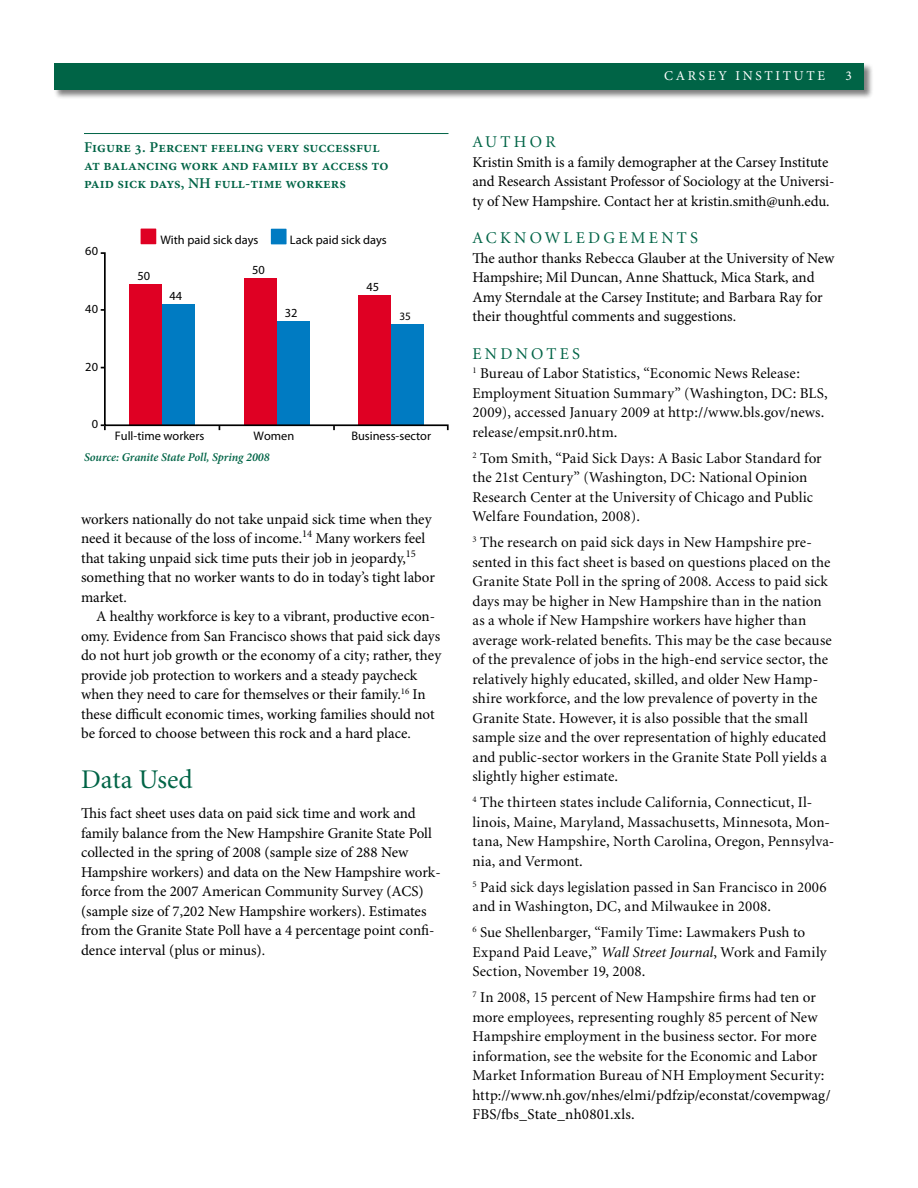
<style>
.page{position:relative;width:918px;height:1188px;background:#fff}
.page>*{position:absolute;margin:0;border:0;box-sizing:border-box;transform-origin:0 0}
.t1{font:27px "Minion";color:#006446}
.t2{font:16.5px "Minion";letter-spacing:.2em;color:#006446}
.t3{font:15px/19.5px "Minion";letter-spacing:.005em;color:#000}
.t4{font:15px/19.5px "Minion Pro";letter-spacing:-.005em;color:#000}
.t5{font:600 15px/18px "Minion Pro";letter-spacing:.005em;color:#006446}
.t6{font:13.5px "Minion Pro";letter-spacing:.2em;color:#fff}
.t7{font:12.45px "Myriad Pro";color:#010101}
.t8{font:italic 600 12px "Minion Pro";letter-spacing:-.01em;color:#006446}
.t9{font:11.25px "Myriad Pro";color:#010101}
.s1{font-style:italic}
.s2{font-family:"Minion"}
</style>
<div class="page">
<div style="left:53px;top:62px;width:826px;height:43px;background:#000;opacity:.5"></div>
<div style="left:54px;top:63px;width:810px;height:27px;background:#006446"></div>
<hr style="left:84px;top:133px;width:364px;height:1px;background:#006446">
<svg style="left:103px;top:252px;width:346px;height:175px"></svg>
<svg style="left:101px;top:424px;width:5px;height:6px"></svg>
<div style="left:141px;top:229px;width:15px;height:15px;background:#df0023"></div>
<div style="left:271px;top:229px;width:15px;height:15px;background:#007bc2"></div>
<div style="left:271px;top:229px;width:16px;height:15px;border:1px solid #007bc2"></div>
<p class="t5" style="left:84px;top:138px;width:306px">Figure 3. Percent feeling very successful at balancing work and family by access to paid sick days, NH full-time workers</p>
<p class="t7" style="left:85px;top:244px;width:14px">60</p>
<p class="t7" style="left:85px;top:301px;width:14px">40</p>
<p class="t7" style="left:85px;top:359px;width:14px">20</p>
<p class="t7" style="left:137px;top:268px;width:14px">50</p>
<p class="t7" style="left:160px;top:232px;width:100px">With paid sick days</p>
<p class="t7" style="left:290px;top:232px;width:98px">Lack paid sick days</p>
<p class="t7" style="left:170px;top:288px;width:14px">44</p>
<p class="t7" style="left:252px;top:262px;width:14px">50</p>
<p class="t7" style="left:367px;top:280px;width:14px">45</p>
<p class="t7" style="left:285px;top:305px;width:14px">32</p>
<p class="t9" style="left:399px;top:310px;width:13px">35</p>
<p class="t7" style="left:92px;top:417px;width:8px">0</p>
<p class="t7" style="left:115px;top:428px;width:91px">Full-time workers</p>
<p class="t7" style="left:254px;top:428px;width:42px">Women</p>
<p class="t7" style="left:351px;top:428px;width:81px">Business-sector</p>
<p class="t8" style="left:84px;top:449px;width:187px">Source: Granite State Poll, Spring 2008</p>
<p class="t4" style="left:81px;top:509px;width:355px">workers nationally do not take unpaid sick time when they need it because of the loss of income.<sup>14</sup> Many workers feel that taking unpaid sick time puts their job in jeopardy,<sup>15 </sup>something that no worker wants to do in today’s tight labor market.</p>
<p class="t4" style="left:81px;top:607px;width:362px;text-indent:15px">A healthy workforce is key to a vibrant, productive econ&shy;omy. Evidence from San Francisco shows that paid sick days do not hurt job growth or the economy of a city; rather, they provide job protection to workers and a steady paycheck when they need to care for themselves or their family.<sup>16</sup> In these difficult economic times, working families should not be forced to choose between this rock and a hard place.</p>
<h1 class="t1" style="left:81px;top:766px;width:113px">Data Used</h1>
<p class="t4" style="left:81px;top:804px;width:361px">This fact sheet uses data on paid sick time and work and family balance from the New Hampshire Granite State Poll collected in the spring of 2008 (sample size of 288 New Hampshire workers) and data on the New Hampshire work&shy;force from the 2007 American Community Survey (ACS) (sample size of 7,202 New Hampshire workers). Estimates from the Granite State Poll have a 4 percentage point confi&shy;dence interval (plus or minus).</p>
<p class="t6" style="left:664px;top:67px;width:163px">Carsey Institute</p>
<p class="t6" style="left:846px;top:67px;width:8px">3</p>
<p class="t2" style="left:472px;top:134px;width:85px">Auth or</p>
<p class="t4" style="left:472px;top:153px;width:363px">Kristin Smith is a family demographer at the Carsey Institute and Research Assistant Professor of Sociology at the Universi&shy;ty of New Hampshire. Contact her at kristin.smith@unh.edu.</p>
<p class="t2" style="left:472px;top:230px;width:14px">Ack</p>
<p class="t2" style="left:514px;top:230px;width:185px">now ledgements</p>
<p class="t4" style="left:472px;top:249px;width:364px">The author thanks Rebecca Glauber at the University of New Hampshire; Mil Duncan, Anne Shattuck, Mica Stark, and Amy Sterndale at the Carsey Institute; and Barbara Ray for their thoughtful comments and suggestions.</p>
<p class="t2" style="left:472px;top:346px;width:109px">Endnotes</p>
<p class="t3" style="left:472px;top:364px;width:357px"><sup>1</sup> Bureau of Labor Statistics, “Economic News Release:<br>Employment Situation Summary” (Washington, DC: BLS , 2009), accessed January 2009 at http://www.bls.gov/news. release/empsit.nr0.htm.</p>
<p class="t3" style="left:472px;top:449px;width:351px"><sup>2</sup> Tom Smith, “Paid Sick Days: A Basic Labor Standard for the 21st Century” (Washington, DC: National Opinion Research Center at the University of Chicago and Public Welfare Foundation, 2008).</p>
<p class="t3" style="left:472px;top:533px;width:361px"><sup>3</sup> The research on paid sick days in New Hampshire pre&shy;sented in this fact sheet is based on questions placed on the Granite State Poll in the spring of 2008. Access to paid sick days may be higher in New Hampshire than in the nation as a whole if New Hampshire workers have higher than average work-related benefits. This may be the case because of the prevalence of jobs in the high-end service sector, the relatively highly educated, skilled, and older New Hamp&shy;shire workforce, and the low prevalence of poverty in the Granite State. However, it is also possible that the small sample size and the over representation of highly educated and public-sector workers in the Granite State Poll yields a slightly higher estimate.</p>
<p class="t3" style="left:472px;top:793px;width:363px"><sup>4</sup> The thirteen states include California, Connecticut, Il&shy;linois, Maine, Maryland, Massachusetts, Minnesota, Mon&shy;tana, New Hampshire, North Carolina, Oregon, Pennsylva&shy;nia, and Vermont.</p>
<p class="t3" style="left:472px;top:878px;width:356px"><sup>5</sup> Paid sick days legislation passed in San Francisco in 2006 and in Washington, DC, and Milwaukee in 2008.</p>
<p class="t3" style="left:472px;top:923px;width:356px"><sup>6</sup> Sue Shellenbarger, “Family Time: Lawmakers Push to<br>Expand Paid Leave,” <span class="s1">Wall Street Journal</span>, Work and Family<br>Section, November 19, 2008.</p>
<p class="t3" style="left:472px;top:988px;width:354px"><sup>7</sup> In 2008, 15 percent of New Hampshire firms had ten or more employees, representing roughly 85 percent of New Hampshire employment in the business sector. For more information, see the website for the Economic and Labor Market Information Bureau of NH Employment Security:</p>
<p class="t4" style="left:472px;top:1085px;width:360px">http://www.nh.gov/nhes/elmi/pdfzip/econstat/covempwag/<br>FBS/fbs_State_nh0801.xls<span class="s2">.</span></p>
</div>
